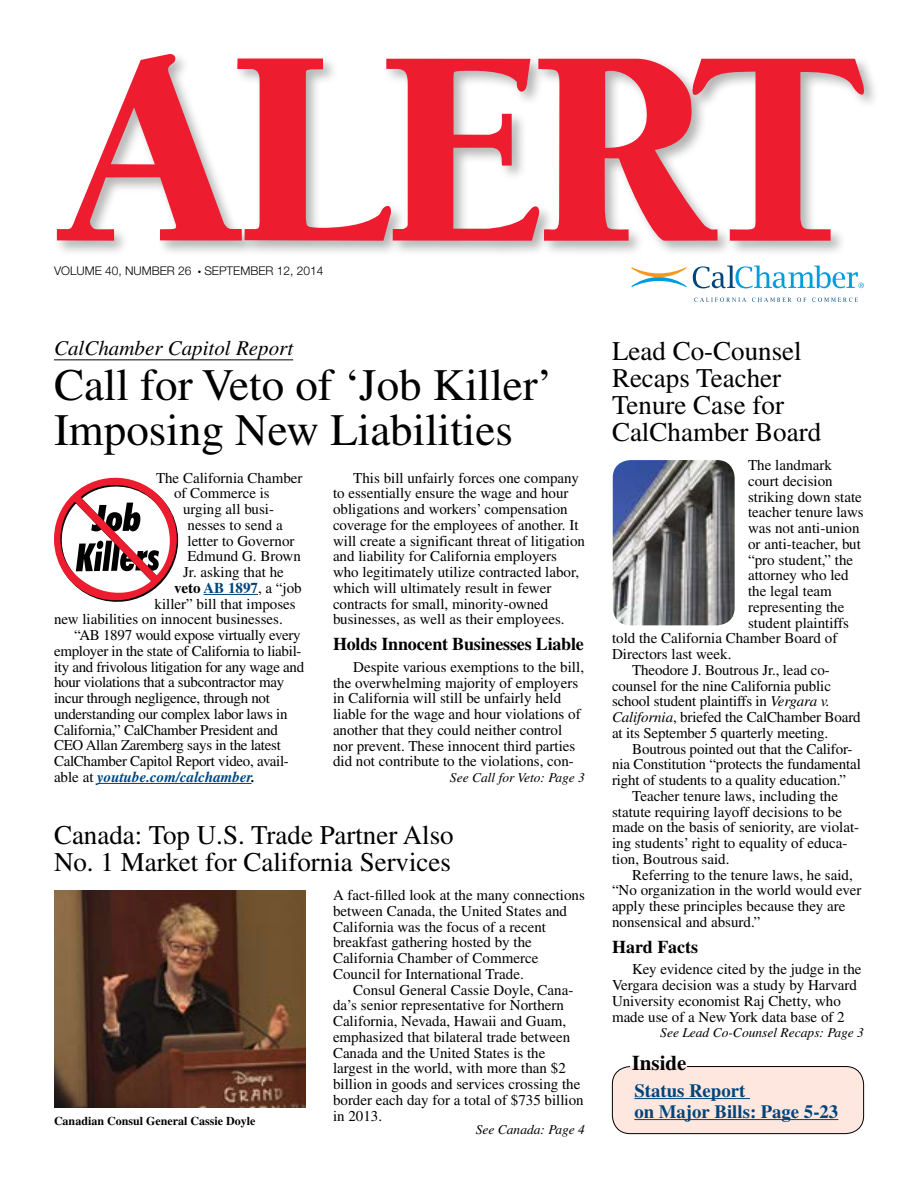
<style>
.page{position:relative;width:918px;height:1188px;background:#fff}
.page>*{position:absolute;margin:0;border:0;box-sizing:border-box;transform-origin:0 0}
.t1{font:45px/45px "Times";color:#000}
.t2{font:27px/27px "Times";color:#000}
.t3{font:italic 21px "Times";color:#000}
.t4{font:700 21px "Times";color:#000}
.t5{font:700 18.75px/21px "Times";color:#00447c}
.t6{font:700 18px "Times";letter-spacing:-.01em;color:#000}
.t7{font:15px/15.8px "Times";color:#000}
.t8{font:15px "Times";letter-spacing:-.02em;color:#000}
.t9{font:italic 700 15px "Times";color:#00447c}
.t10{font:700 15px "Times";color:#00447c}
.t11{font:italic 13.5px "Times";color:#000}
.t12{font:300 12px "Helvetica Neue LT Std";color:#000}
.t13{font:700 12px "Times";color:#000}
.s1{color:#000}
.s2{font-weight:400;color:#000}
.s3{font-weight:400;font-style:normal;color:#000}
.s4{font-style:italic}
</style>
<div class="page">
<div style="left:53px;top:52px;width:827px;height:205px;background:#000;opacity:.3"></div>
<svg style="left:57px;top:54px;width:807px;height:187px"></svg>
<svg style="left:631px;top:267px;width:56px;height:20px"></svg>
<svg style="left:694px;top:298px;width:52px;height:4px"></svg>
<svg style="left:752px;top:298px;width:39px;height:4px"></svg>
<svg style="left:797px;top:298px;width:9px;height:4px"></svg>
<svg style="left:812px;top:298px;width:46px;height:4px"></svg>
<svg style="left:693px;top:266px;width:171px;height:22px"></svg>
<hr style="left:54px;top:360px;width:239px;height:1px;background:#000">
<hr style="left:203px;top:594px;width:55px;height:1px;background:#00447c">
<hr style="left:97px;top:783px;width:155px;height:1px;background:#00447c">
<div style="left:612px;top:1067px;width:252px;height:67px;background:#fee7de;border-radius:18px"></div>
<div style="left:612px;top:1066px;width:252px;height:68px;border:1px solid #000;border-radius:18px"></div>
<hr style="left:630px;top:1066px;width:57px;height:2px;background:#fee7de">
<hr style="left:634px;top:1098px;width:116px;height:1px;background:#00447c">
<hr style="left:634px;top:1119px;width:204px;height:1px;background:#00447c">
<svg style="left:54px;top:478px;width:124px;height:124px"></svg>
<img style="left:54px;top:891px;width:252px;height:216px">
<img style="left:613px;top:460px;width:122px;height:165px">
<p class="t12" style="left:54px;top:263px;width:139px">VOLUME 40, NUMBER 26</p>
<p class="t12" style="left:198px;top:263px;width:127px">● SEPTEMBER 12, 2014</p>
<h3 class="t3" style="left:54px;top:337px;width:241px">CalChamber Capitol Report</h3>
<h1 class="t1" style="left:54px;top:362px;width:500px">Call for Veto of ‘Job Killer’<br>Imposing New Liabilities</h1>
<p class="t7" style="left:156px;top:470px;width:148px">The California Chamber</p>
<p class="t7" style="left:174px;top:485px;width:97px">of Commerce is</p>
<p class="t7" style="left:183px;top:501px;width:93px">urging all busi-</p>
<p class="t7" style="left:188px;top:517px;width:97px">nesses to send a</p>
<p class="t7" style="left:188px;top:533px;width:109px">letter to Governor</p>
<p class="t7" style="left:188px;top:548px;width:115px">Edmund G. Brown</p>
<p class="t7" style="left:183px;top:564px;width:102px">Jr. asking that he</p>
<p class="t10" style="left:174px;top:579px;width:129px"><span class="s1">veto</span> AB 1897<span class="s2">, a “job</span></p>
<p class="t7" style="left:154px;top:596px;width:143px">killer” bill that imposes</p>
<p class="t7" style="left:54px;top:611px;width:230px">new liabilities on innocent businesses.</p>
<p class="t8" style="left:74px;top:627px;width:228px">“AB 1897 would expose virtually every</p>
<p class="t8" style="left:54px;top:642px;width:249px">employer in the state of California to liabil-</p>
<p class="t8" style="left:54px;top:658px;width:252px">ity and frivolous litigation for any wage and</p>
<p class="t8" style="left:54px;top:674px;width:232px">hour violations that a subcontractor may</p>
<p class="t8" style="left:54px;top:690px;width:218px">incur through negligence, through not</p>
<p class="t8" style="left:54px;top:705px;width:235px">understanding our complex labor laws in</p>
<p class="t8" style="left:54px;top:721px;width:225px">California,” CalChamber President and</p>
<p class="t8" style="left:54px;top:737px;width:228px">CEO Allan Zaremberg says in the latest</p>
<p class="t8" style="left:54px;top:753px;width:236px">CalChamber Capitol Report video, avail-</p>
<p class="t9" style="left:54px;top:768px;width:203px"><span class="s3">able at</span> youtube.com/calchamber<span class="s1">.</span></p>
<p class="t7" style="left:333px;top:470px;width:254px;text-indent:20px">This bill unfairly forces one company to essentially ensure the wage and hour obligations and workers’ compensation coverage for the employees of another. It will create a significant threat of litigation and liability for California employers who legitimately utilize contracted labor, which will ultimately result in fewer contracts for small, minority-owned businesses, as well as their employees.</p>
<p class="t6" style="left:333px;top:633px;width:252px">Holds Innocent Businesses Liable</p>
<p class="t7" style="left:333px;top:659px;width:253px;text-indent:20px">Despite various exemptions to the bill, the overwhelming majority of employers in California will still be unfairly held liable for the wage and hour violations of another that they could neither control nor prevent. These innocent third parties did not contribute to the violations, con-</p>
<p class="t11" style="left:450px;top:770px;width:137px">See Call for Veto: Page 3</p>
<h2 class="t2" style="left:54px;top:821px;width:401px">Canada: Top U.S. Trade Partner Also<br>No. 1 Market for California Services</h2>
<p class="t7" style="left:333px;top:887px;width:253px">A fact-filled look at the many connections between Canada, the United States and California was the focus of a recent breakfast gathering hosted by the California Chamber of Commerce Council for International Trade.</p>
<p class="t7" style="left:333px;top:982px;width:252px;text-indent:20px">Consul General Cassie Doyle, Cana&shy;da’s senior representative for Northern California, Nevada, Hawaii and Guam, emphasized that bilateral trade between Canada and the United States is the largest in the world, with more than $2 billion in goods and services crossing the border each day for a total of $735 billion in 2013.</p>
<p class="t13" style="left:54px;top:1114px;width:203px">Canadian Consul General Cassie Doyle</p>
<p class="t11" style="left:476px;top:1122px;width:111px">See Canada: Page 4</p>
<h2 class="t2" style="left:612px;top:337px;width:211px">Lead Co-Counsel<br>Recaps Teacher<br>Tenure Case for<br>CalChamber Board</h2>
<p class="t7" style="left:748px;top:457px;width:85px">The landmark</p>
<p class="t7" style="left:748px;top:473px;width:86px">court decision</p>
<p class="t7" style="left:748px;top:489px;width:115px">striking down state</p>
<p class="t7" style="left:748px;top:504px;width:117px">teacher tenure laws</p>
<p class="t7" style="left:748px;top:520px;width:113px">was not anti-union</p>
<p class="t7" style="left:748px;top:536px;width:114px">or anti-teacher, but</p>
<p class="t7" style="left:748px;top:552px;width:107px">“pro student,” the</p>
<p class="t7" style="left:748px;top:567px;width:102px">attorney who led</p>
<p class="t7" style="left:748px;top:583px;width:85px">the legal team</p>
<p class="t7" style="left:748px;top:599px;width:98px">representing the</p>
<p class="t7" style="left:748px;top:615px;width:102px">student plaintiffs</p>
<p class="t7" style="left:612px;top:630px;width:227px">told the California Chamber Board of</p>
<p class="t7" style="left:612px;top:646px;width:121px">Directors last week.</p>
<p class="t7" style="left:632px;top:662px;width:199px">Theodore J. Boutrous Jr., lead co-</p>
<p class="t7" style="left:612px;top:678px;width:220px">counsel for the nine California public</p>
<p class="t7" style="left:612px;top:693px;width:219px">school student plaintiffs in <span class="s4">Vergara v.</span></p>
<p class="t7" style="left:612px;top:709px;width:250px"><span class="s4">California</span>, briefed the CalChamber Board</p>
<p class="t7" style="left:612px;top:725px;width:218px">at its September 5 quarterly meeting.</p>
<p class="t7" style="left:632px;top:741px;width:222px">Boutrous pointed out that the Califor-</p>
<p class="t7" style="left:612px;top:756px;width:250px">nia Constitution “protects the fundamental</p>
<p class="t7" style="left:612px;top:772px;width:236px">right of students to a quality education.”</p>
<p class="t7" style="left:632px;top:788px;width:207px">Teacher tenure laws, including the</p>
<p class="t7" style="left:612px;top:804px;width:232px">statute requiring layoff decisions to be</p>
<p class="t7" style="left:612px;top:819px;width:249px">made on the basis of seniority, are violat-</p>
<p class="t7" style="left:612px;top:835px;width:237px">ing students’ right to equality of educa-</p>
<p class="t7" style="left:612px;top:851px;width:119px">tion, Boutrous said.</p>
<p class="t7" style="left:632px;top:867px;width:222px">Referring to the tenure laws, he said,</p>
<p class="t7" style="left:612px;top:882px;width:251px">“No organization in the world would ever</p>
<p class="t7" style="left:612px;top:898px;width:235px">apply these principles because they are</p>
<p class="t7" style="left:612px;top:914px;width:150px">nonsensical and absurd.”</p>
<p class="t6" style="left:612px;top:936px;width:88px">Hard Facts</p>
<p class="t7" style="left:612px;top:961px;width:251px;text-indent:20px">Key evidence cited by the judge in the Vergara decision was a study by Harvard University economist Raj Chetty, who made use of a New York data base of 2</p>
<p class="t11" style="left:660px;top:1025px;width:205px">See Lead Co-Counsel Recaps: Page 3</p>
<h3 class="t4" style="left:632px;top:1050px;width:56px">Inside</h3>
<p class="t5" style="left:634px;top:1079px;width:205px">Status Report<br>on Major Bills: Page 5-23</p>
</div>
